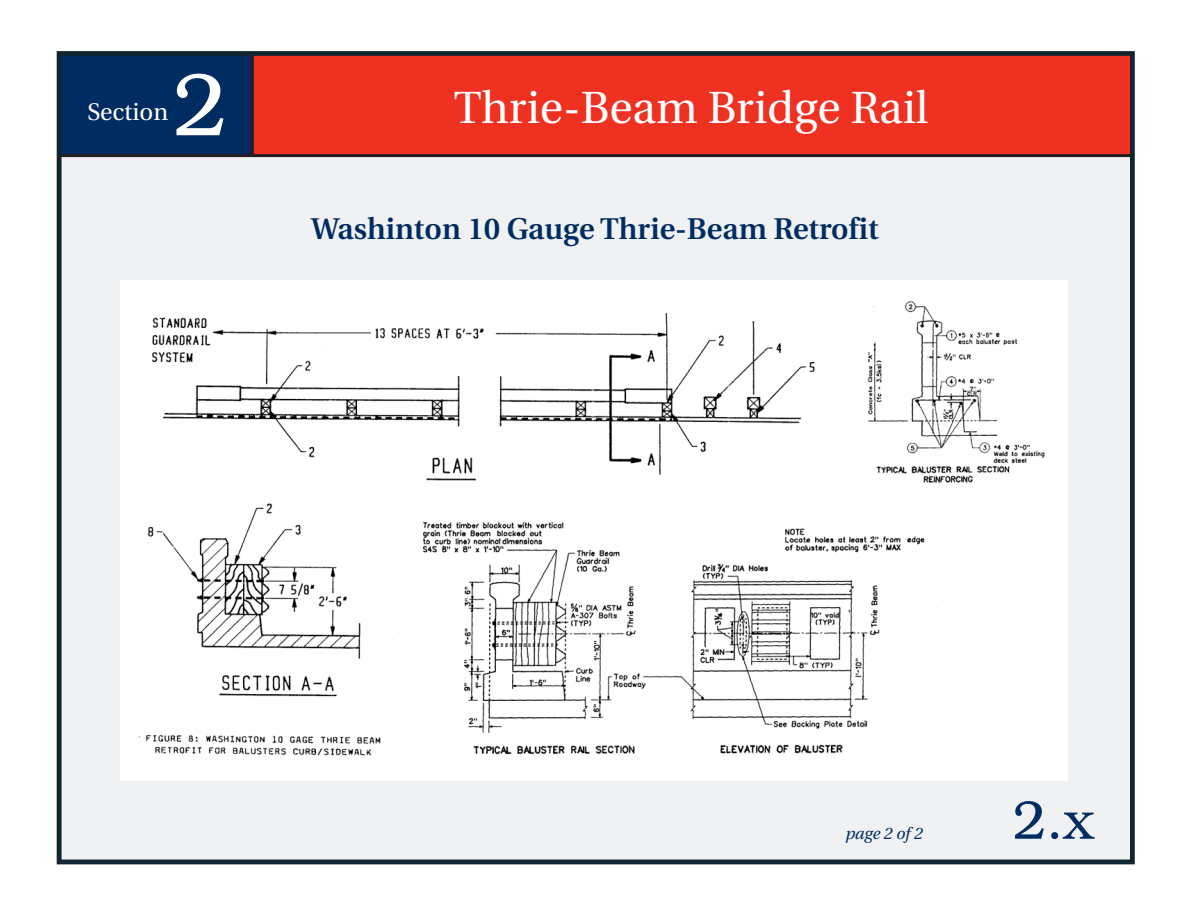
<style>
.page{position:relative;width:1188px;height:918px;background:#fff}
.page>*{position:absolute;margin:0;border:0;box-sizing:border-box;transform-origin:0 0}
.t1{font:300 88.35px "Bookman";color:#fff}
.t2{font:300 54px "Bookman";color:#002c62}
.t3{font:45px "Utopia";color:#fff}
.t4{font:600 30px "Utopia";color:#002c62}
.t5{font:24px "Utopia";color:#fff}
.t6{font:italic 16.5px "Utopia";color:#002c62}
</style>
<div class="page">
<div style="left:57px;top:51px;width:1078px;height:813px;background:#f0f1f2"></div>
<div style="left:59px;top:54px;width:193px;height:101px;background:#002c62"></div>
<div style="left:252px;top:53px;width:881px;height:102px;background:#ef3122"></div>
<hr style="left:58px;top:154px;width:1075px;height:3px;background:#231f20">
<hr style="left:251px;top:53px;width:3px;height:102px;background:#231f20">
<div style="left:57px;top:51px;width:1078px;height:813px;border:4px solid #112530"></div>
<img style="left:121px;top:280px;width:947px;height:500px">
<p class="t5" style="left:87px;top:98px;width:82px">Section</p>
<h1 class="t1" style="left:173px;top:55px;width:56px">2</h1>
<h3 class="t3" style="left:454px;top:83px;width:476px">Thrie-Beam Bridge Rail</h3>
<p class="t4" style="left:311px;top:212px;width:569px">Washinton 10 Gauge Thrie-Beam Retrofit</p>
<p class="t6" style="left:845px;top:825px;width:79px">page 2 of 2</p>
<h2 class="t2" style="left:1013px;top:790px;width:83px">2.x</h2>
</div>
